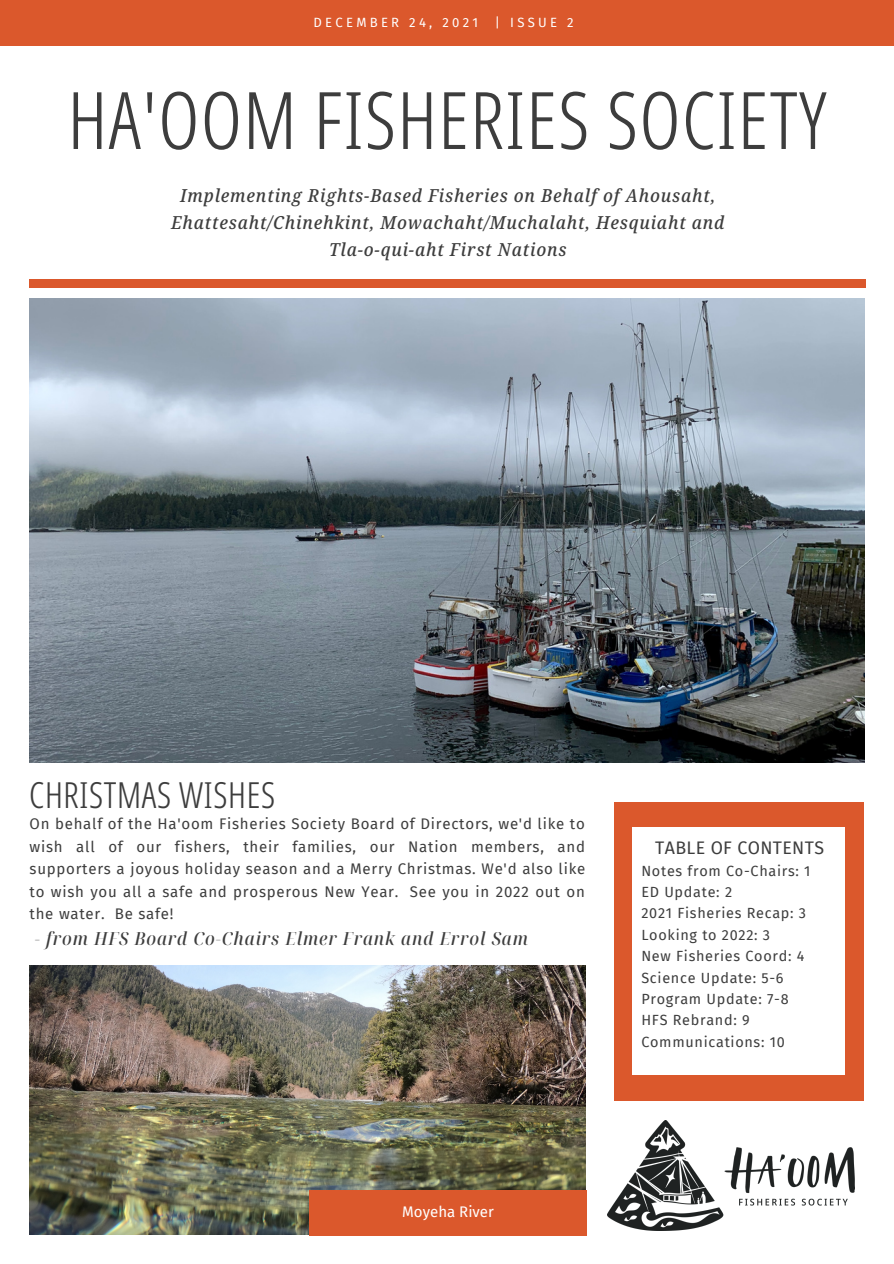
<style>
.page{position:relative;width:894px;height:1264px;background:#fff}
.page>*{position:absolute;margin:0;border:0;box-sizing:border-box;transform-origin:0 0}
.t1{font:300 extra-condensed 79.35px "Noto Sans Display";letter-spacing:.02em;color:#3d3d3d}
.t2{font:300 extra-condensed 36px "Noto Sans Display";letter-spacing:.02em;color:#3d3d3d}
.t3{font:italic 500 semi-condensed 18px/27px "Noto Serif";letter-spacing:.05em;color:#3d3d3d;text-align:center}
.t4{font:italic 500 semi-condensed 18px "Noto Serif Display";letter-spacing:.05em;color:#3d3d3d}
.t5{font:17.7px "Fira Sans";letter-spacing:.02em;color:#3d3d3d}
.t6{font:15px/22.5px "Fira Sans";letter-spacing:.05em;color:#3d3d3d;text-align:justify}
.t7{font:15px "Fira Sans";color:#fff}
.t8{font:14.4px "Fira Sans";letter-spacing:.05em;color:#3d3d3d}
.t9{font:13.05px "Fira Sans";letter-spacing:.25em;color:#fff}
</style>
<div class="page">
<div style="left:0;top:0;width:893px;height:45px;background:#db582c"></div>
<div style="left:30px;top:279px;width:835px;height:8px;background:#db582c"></div>
<img style="left:607px;top:1120px;width:247px;height:110px">
<img style="left:29px;top:965px;width:556px;height:269px">
<img style="left:30px;top:298px;width:834px;height:464px">
<div style="left:614px;top:802px;width:249px;height:298px;background:#db582c"></div>
<div style="left:632px;top:827px;width:213px;height:248px;background:#fff"></div>
<div style="left:309px;top:1189px;width:277px;height:45px;background:#db582c"></div>
<p class="t9" style="left:313px;top:15px;width:166px">DECEMBER 24, 2021</p>
<p class="t9" style="left:495px;top:15px;width:80px">| ISSUE 2</p>
<p class="t1" style="left:68px;top:64px;width:760px">HA'OOM FISHERIES SOCIETY</p>
<p class="t3" style="left:171px;top:182px;width:554px">Implementing Rights-Based Fisheries on Behalf of Ahousaht,<br>Ehattesaht/Chinehkint, Mowachaht/Muchalaht, Hesquiaht and<br>Tla-o-qui-aht First Nations</p>
<p class="t2" style="left:29px;top:769px;width:247px">CHRISTMAS WISHES</p>
<p class="t6" style="left:30px;top:813px;width:557px">On behalf of the Ha'oom Fisheries Society Board of Directors, we'd like to wish all of our fishers, their families, our Nation members, and supporters a joyous holiday season and a Merry Christmas. We'd also like to wish you all a safe and prosperous New Year. See you in 2022 out on the water. Be safe!</p>
<p class="t4" style="left:35px;top:925px;width:494px">- from HFS Board Co-Chairs Elmer Frank and Errol Sam</p>
<p class="t5" style="left:655px;top:837px;width:170px">TABLE OF CONTENTS</p>
<p class="t8" style="left:641px;top:862px;width:170px">Notes from Co-Chairs: 1</p>
<p class="t8" style="left:641px;top:883px;width:92px">ED Update: 2</p>
<p class="t8" style="left:641px;top:904px;width:166px">2021 Fisheries Recap: 3</p>
<p class="t8" style="left:641px;top:926px;width:130px">Looking to 2022: 3</p>
<p class="t8" style="left:641px;top:947px;width:164px">New Fisheries Coord: 4</p>
<p class="t8" style="left:641px;top:969px;width:144px">Science Update: 5-6</p>
<p class="t8" style="left:641px;top:990px;width:149px">Program Update: 7-8</p>
<p class="t8" style="left:641px;top:1011px;width:110px">HFS Rebrand: 9</p>
<p class="t8" style="left:641px;top:1033px;width:145px">Communications: 10</p>
<p class="t7" style="left:402px;top:1203px;width:93px">Moyeha River</p>
</div>
